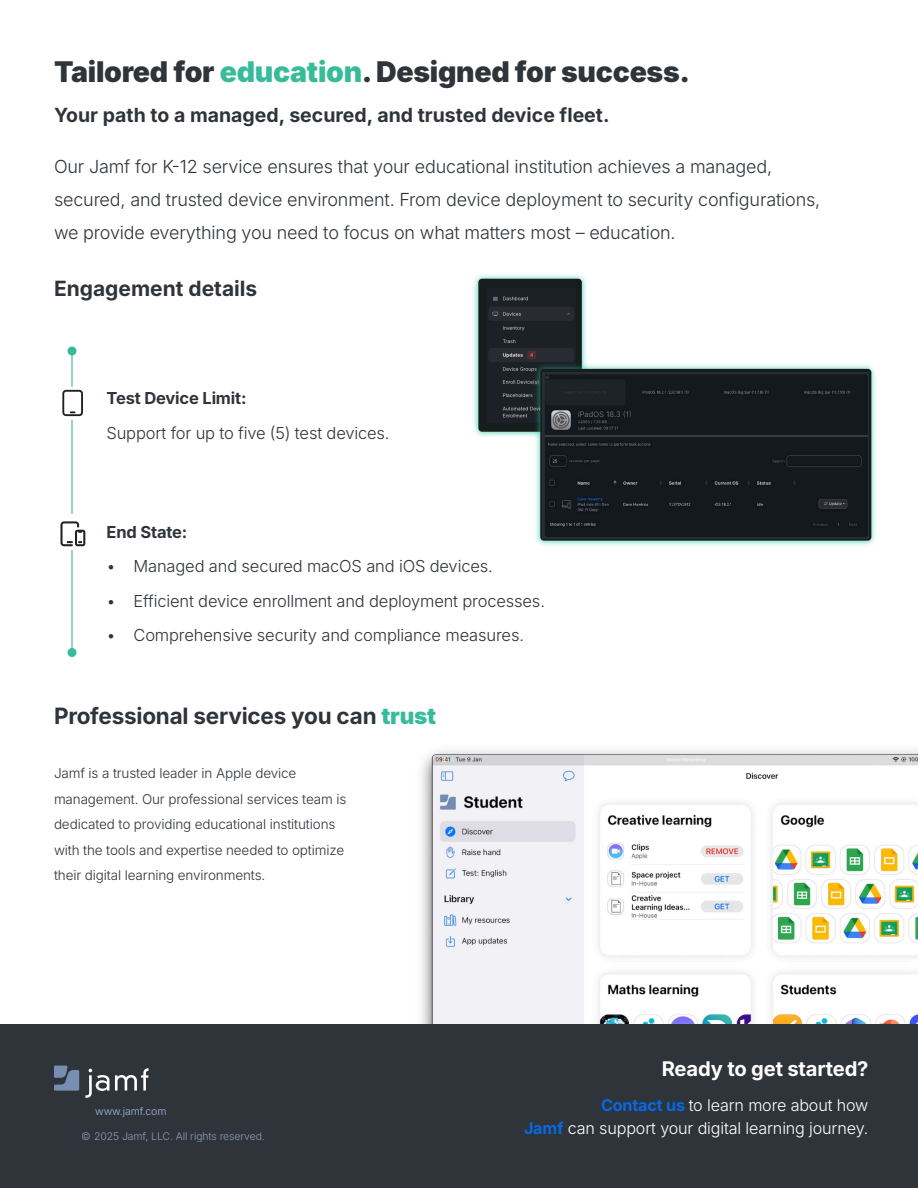
<style>
.page{position:relative;width:918px;height:1188px;background:#fff}
.page>*{position:absolute;margin:0;border:0;box-sizing:border-box;transform-origin:0 0}
.t1{font:900 28.5px "Inter";letter-spacing:-.01em;color:#2f343a}
.body_bullets{font:700 22.5px "Inter";letter-spacing:-.01em;color:#2f343a}
.body_inter{font:700 21px "Inter";color:#2f343a}
.body_bullets-2{font:700 20.25px "Inter";letter-spacing:-.01em;color:#fff}
.body_inter-2{font:700 19.5px "Inter";color:#2f343a}
.body_bullets-3{font:300 18px/33px "Inter";letter-spacing:-.01em;color:#2f343a}
.body_bullets-4{font:300 16.5px "Inter";letter-spacing:-.01em;color:#2f343a}
.body_bullets-5{font:700 16.5px "Inter";letter-spacing:-.01em;color:#2f343a}
.body_bullets-6{font:300 16.2px/23px "Inter";letter-spacing:-.01em;color:#fff;text-align:right}
.body_bullets-7{font:300 13.5px/25.5px "Inter";letter-spacing:-.01em;color:#2f343a}
.footer_jamf{font:300 10.5px "Inter";letter-spacing:-.01em;color:#9fb8df}
.s1{color:#37bb9a}
.s2{font-weight:900;color:#37bb9a}
.s3{font-weight:700;color:#056ae6}
</style>
<div class="page">
<img style="left:413px;top:750px;width:505px;height:275px">
<div style="left:0;top:1025px;width:918px;height:163px;background:#2f343a"></div>
<svg style="left:115px;top:1068px;width:34px;height:23px"></svg>
<svg style="left:85px;top:1069px;width:24px;height:29px"></svg>
<svg style="left:54px;top:1066px;width:25px;height:25px"></svg>
<hr style="left:71px;top:351px;width:2px;height:299px;background:#37bb9a">
<div style="left:68px;top:346px;width:8px;height:10px;background:#37bb9a;border-radius:50%"></div>
<div style="left:68px;top:648px;width:8px;height:9px;background:#37bb9a;border-radius:50%"></div>
<div style="left:54px;top:387px;width:38px;height:32px;background:#fff"></div>
<svg style="left:62px;top:390px;width:21px;height:26px"></svg>
<svg style="left:60px;top:514px;width:26px;height:36px"></svg>
<img style="left:473px;top:274px;width:114px;height:163px">
<div style="left:478px;top:279px;width:104px;height:153px;background:#171c1d;border-radius:4px"></div>
<img style="left:488px;top:296px;width:87px;height:122px">
<img style="left:532px;top:360px;width:344px;height:186px">
<svg style="left:540px;top:369px;width:331px;height:172px;background:#202a2a"></svg>
<img style="left:543px;top:372px;width:326px;height:166px">
<h2 class="t1" style="left:54px;top:50px;width:638px">Tailored for <span class="s1">education</span>. Designed for success.</h2>
<p class="body_inter-2" style="left:54px;top:100px;width:557px">Your path to a managed, secured, and trusted device fleet.</p>
<p class="body_bullets-3" style="left:54px;top:150px;width:768px">Our Jamf for K-12 service ensures that your educational institution achieves a managed, secured, and trusted device environment. From device deployment to security configurations, we provide everything you need to focus on what matters most – education.</p>
<p class="body_inter" style="left:54px;top:273px;width:205px">Engagement details</p>
<p class="body_bullets-5" style="left:106px;top:386px;width:142px">Test Device Limit:</p>
<p class="body_bullets-4" style="left:106px;top:421px;width:285px">Support for up to five (5) test devices.</p>
<p class="body_bullets-5" style="left:106px;top:520px;width:82px">End State:</p>
<p class="body_bullets-4" style="left:106px;top:554px;width:388px">• Managed and secured macOS and iOS devices.</p>
<p class="body_bullets-4" style="left:106px;top:589px;width:440px">• Efficient device enrollment and deployment processes.</p>
<p class="body_bullets-4" style="left:106px;top:623px;width:419px">• Comprehensive security and compliance measures.</p>
<p class="body_bullets" style="left:54px;top:699px;width:384px">Professional services you can <span class="s2">trust</span></p>
<p class="body_bullets-7" style="left:54px;top:760px;width:294px">Jamf is a trusted leader in Apple device management. Our professional services team is dedicated to providing educational institutions with the tools and expertise needed to optimize their digital learning environments.</p>
<p class="footer_jamf" style="left:95px;top:1103px;width:73px">www.jamf.com</p>
<p class="footer_jamf" style="left:82px;top:1128px;width:185px">© 2025 Jamf, LLC. All rights reserved.</p>
<p class="body_bullets-2" style="left:662px;top:1053px;width:208px">Ready to get started?</p>
<p class="body_bullets-6" style="left:524px;top:1093px;width:346px"><span class="s3">Contact us</span> to learn more about how<br><span class="s3">Jamf</span> can support your digital learning journey.</p>
</div>
